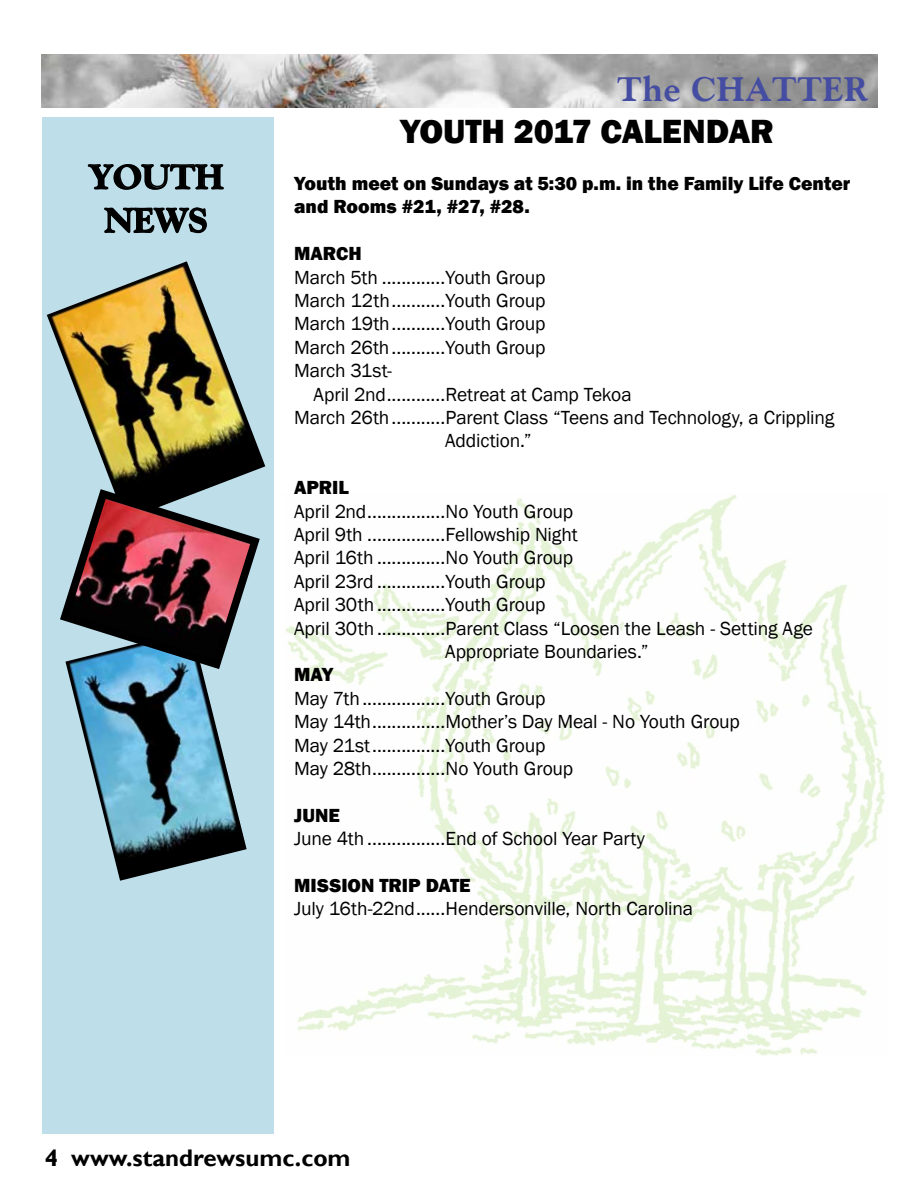
<style>
.page{position:relative;width:918px;height:1188px;background:#fff}
.page>*{position:absolute;margin:0;border:0;box-sizing:border-box;transform-origin:0 0}
.t1{font:800 34.5px "Franklin Gothic";letter-spacing:-.005em;color:#000}
.t2{font:800 34.5px "Goudy";letter-spacing:.02em;color:#444da1}
.t3{font:800 34.5px/43.5px "Goudy";letter-spacing:-.005em;color:#000;text-align:center}
.t4{font:700 24px "Gill Sans";color:#000}
.t5{font:19.5px/23.4px "Franklin Gothic";letter-spacing:-.01em;color:#000;text-align:justify}
.t6{font:800 19.5px/23.4px "Franklin Gothic";color:#000}
</style>
<div class="page">
<img style="left:285px;top:494px;width:600px;height:562px">
<img style="left:41px;top:54px;width:837px;height:53px">
<div style="left:42px;top:118px;width:231px;height:1016px;background:#bedeea"></div>
<svg style="left:87px;top:164px;width:137px;height:70px"></svg>
<img style="left:68px;top:674px;width:179px;height:207px">
<img style="left:47px;top:261px;width:218px;height:223px">
<img style="left:60px;top:484px;width:200px;height:190px">
<h1 class="t3" style="left:88px;top:155px;width:137px">YOUTH<br>NEWS</h1>
<h1 class="t2" style="left:617px;top:69px;width:252px">The CHATTER</h1>
<h1 class="t1" style="left:400px;top:109px;width:375px">YOUTH 2017 CALENDAR</h1>
<p class="t6" style="left:294px;top:172px;width:558px">Youth meet on Sundays at 5:30 p.m. in the Family Life Center and Rooms #21, #27, #28.</p>
<p class="t6" style="left:294px;top:242px;width:69px">MARCH</p>
<p class="t5" style="left:294px;top:266px;width:253px">March 5th .............Youth Group March 12th...........Youth Group March 19th...........Youth Group March 26th...........Youth Group March 31st-</p>
<p class="t5" style="left:314px;top:383px;width:320px">April 2nd............Retreat at Camp Tekoa</p>
<p class="t5" style="left:294px;top:406px;width:542px">March 26th...........Parent Class “Teens and Technology, a Crippling</p>
<p class="t5" style="left:445px;top:430px;width:88px">Addiction.”</p>
<p class="t6" style="left:294px;top:476px;width:56px">APRIL</p>
<p class="t5" style="left:294px;top:500px;width:281px">April 2nd................No Youth Group</p>
<p class="t5" style="left:294px;top:523px;width:285px">April 9th ................Fellowship Night</p>
<p class="t5" style="left:294px;top:547px;width:281px">April 16th ..............No Youth Group</p>
<p class="t5" style="left:294px;top:570px;width:253px">April 23rd ..............Youth Group</p>
<p class="t5" style="left:294px;top:593px;width:253px">April 30th ..............Youth Group</p>
<p class="t5" style="left:294px;top:617px;width:520px">April 30th ..............Parent Class “Loosen the Leash - Setting Age</p>
<p class="t5" style="left:445px;top:640px;width:205px">Appropriate Boundaries.”</p>
<p class="t6" style="left:294px;top:663px;width:41px">MAY</p>
<p class="t5" style="left:294px;top:687px;width:447px;text-align:left">May 7th.................Youth Group<br>May 14th...............Mother’s Day Meal - No Youth Group May 21st...............Youth Group<br>May 28th...............No Youth Group</p>
<p class="t6" style="left:294px;top:803px;width:47px">JUNE</p>
<p class="t5" style="left:294px;top:827px;width:352px">June 4th ................End of School Year Party</p>
<p class="t6" style="left:294px;top:874px;width:178px">MISSION TRIP DATE</p>
<p class="t5" style="left:294px;top:898px;width:401px">July 16th-22nd......Hendersonville, North Carolina</p>
<p class="t4" style="left:45px;top:1143px;width:307px">4 www.standrewsumc.com</p>
</div>
